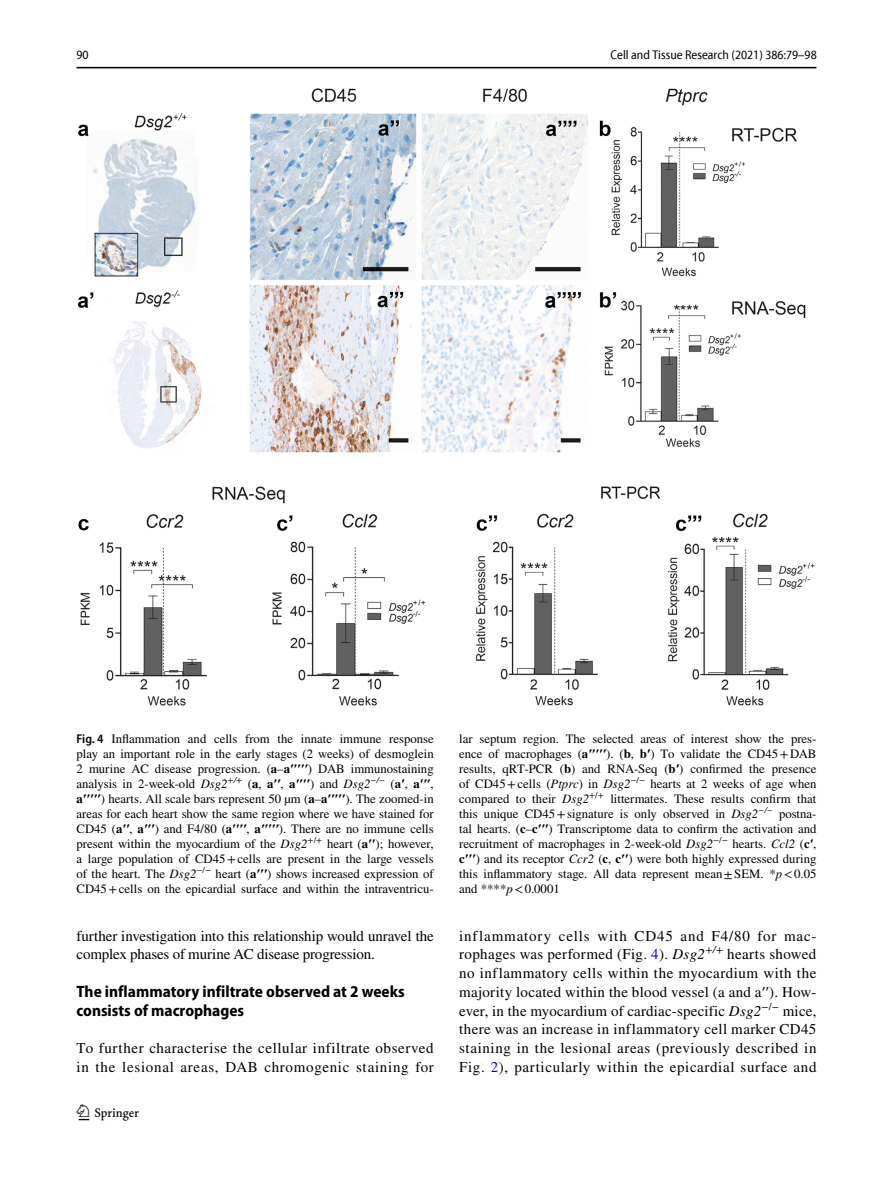
<style>
.page{position:relative;width:893px;height:1187px;background:#fff}
.page>*{position:absolute;margin:0;border:0;box-sizing:border-box;transform-origin:0 0}
.t1{font:22.5px "Springnew Regular 2";color:#000}
.t2{font:700 semi-condensed 16.5px/18.8px "Myriad Pro";color:#000}
.t3{font:15px/18.8px "STIX";letter-spacing:.04em;color:#000}
.t4{font:15px/18.8px "STIX";letter-spacing:-.005em;color:#000}
.t5{font:12.75px/15px "STIX";color:#000;text-align:justify}
.t6{font:semi-condensed 12.75px "Myriad Pro Unic";color:#000}
.s1{font-family:"Myriad Pro";font-weight:600;font-stretch:semi-condensed}
.s2{font-weight:700}
.s3{font-family:"Times New Roman";font-weight:700}
.s4{font-style:italic}
.s5{color:#00f}
.s6{font-family:"Times New Roman"}
</style>
<div class="page">
<hr style="left:77px;top:67px;width:739px;height:1px;background:#000">
<img style="left:77px;top:88px;width:738px;height:618px">
<p class="t6" style="left:76px;top:50px;width:14px">90</p>
<p class="t6" style="left:611px;top:50px;width:208px">Cell and Tissue Research (2021) 386:79–98</p>
<p class="t5" style="left:77px;top:731px;width:359px"><span class="s1">Fig. 4</span> Inflammation and cells from the innate immune response play an important role in the early stages (2 weeks) of desmoglein 2 murine AC disease progression. (<span class="s2">a</span>–<span class="s2">a</span><span class="s3">′′′′′</span>) DAB immunostaining analysis in 2-week-old <span class="s4">Dsg2</span><sup>+</sup><sup>/</sup><sup>+</sup> (<span class="s2">a</span>, <span class="s2">a</span><span class="s3">′′</span>, <span class="s2">a</span><span class="s3">′′′′</span>) and <span class="s4">Dsg2</span><sup>−/−</sup> (<span class="s2">a</span><span class="s3">′</span>, <span class="s2">a</span><span class="s3">′′′</span>, <span class="s2">a</span><span class="s3">′′′′′</span>) hearts. All scale bars represent 50 µm (<span class="s2">a</span>–<span class="s2">a</span><span class="s3">′′′′′</span>). The zoomed-in areas for each heart show the same region where we have stained for CD45 (<span class="s2">a</span><span class="s3">′′</span>, <span class="s2">a</span><span class="s3">′′′</span>) and F4/80 (<span class="s2">a</span><span class="s3">′′′′</span>, <span class="s2">a</span><span class="s3">′′′′′</span>). There are no immune cells present within the myocardium of the <span class="s4">Dsg2</span><sup>+/+</sup> heart (<span class="s2">a</span><span class="s3">′′</span>); however, a large population of CD45+cells are present in the large vessels of the heart. The <span class="s4">Dsg2</span><sup>−/−</sup> heart (<span class="s2">a</span><span class="s3">′′′</span>) shows increased expression of CD45+cells on the epicardial surface and within the intraventricu-</p>
<p class="t5" style="left:459px;top:731px;width:359px">lar septum region. The selected areas of interest show the pres&shy;ence of macrophages (<span class="s2">a</span><span class="s3">′′′′′</span>). (<span class="s2">b</span>, <span class="s2">b</span><span class="s3">′</span>) To validate the CD45+DAB results, qRT-PCR (<span class="s2">b</span>) and RNA-Seq (<span class="s2">b</span><span class="s3">′</span>) confirmed the presence of CD45+cells (<span class="s4">Ptprc</span>) in <span class="s4">Dsg2</span><sup>−/−</sup> hearts at 2 weeks of age when compared to their <span class="s4">Dsg2</span><sup>+/+</sup> littermates. These results confirm that this unique CD45+signature is only observed in <span class="s4">Dsg2</span><sup>−/−</sup> postna&shy;tal hearts. (<span class="s2">c</span>–<span class="s2">c</span><span class="s3">′′′</span>) Transcriptome data to confirm the activation and recruitment of macrophages in 2-week-old <span class="s4">Dsg2</span><sup>−/−</sup> hearts. <span class="s4">Ccl2</span> (<span class="s2">c</span><span class="s3">′</span>, <span class="s2">c</span><span class="s3">′′′</span>) and its receptor <span class="s4">Ccr2</span> (<span class="s2">c</span>, <span class="s2">c</span><span class="s3">′′</span>) were both highly expressed during this inflammatory stage. All data represent mean±SEM. *<span class="s4">p</span>&lt;0.05 and ****<span class="s4">p</span>&lt;0.0001</p>
<p class="t4" style="left:77px;top:927px;width:359px">further investigation into this relationship would unravel the complex phases of murine AC disease progression.</p>
<p class="t2" style="left:77px;top:982px;width:330px">The inflammatory infiltrate observed at 2 weeks consists of macrophages</p>
<p class="t3" style="left:77px;top:1039px;width:359px">To further characterise the cellular infiltrate observed in the lesional areas, DAB chromogenic staining for</p>
<h1 class="t1" style="left:79px;top:1104px;width:62px">1 3</h1>
<p class="t3" style="left:459px;top:927px;width:359px;text-align:justify">inflammatory cells with CD45 and F4/80 for mac&shy;rophages was performed (Fig. <span class="s5">4</span>). <span class="s4">Dsg2</span><sup>+</sup><sup>/</sup><sup>+</sup> hearts showed no inflammatory cells within the myocardium with the majority located within the blood vessel (a and a<span class="s6">′′</span>). How&shy;ever, in the myocardium of cardiac-specific <span class="s4">Dsg2</span><sup>−/−</sup> mice, there was an increase in inflammatory cell marker CD45 staining in the lesional areas (previously described in Fig. <span class="s5">2</span>), particularly within the epicardial surface and</p>
</div>
